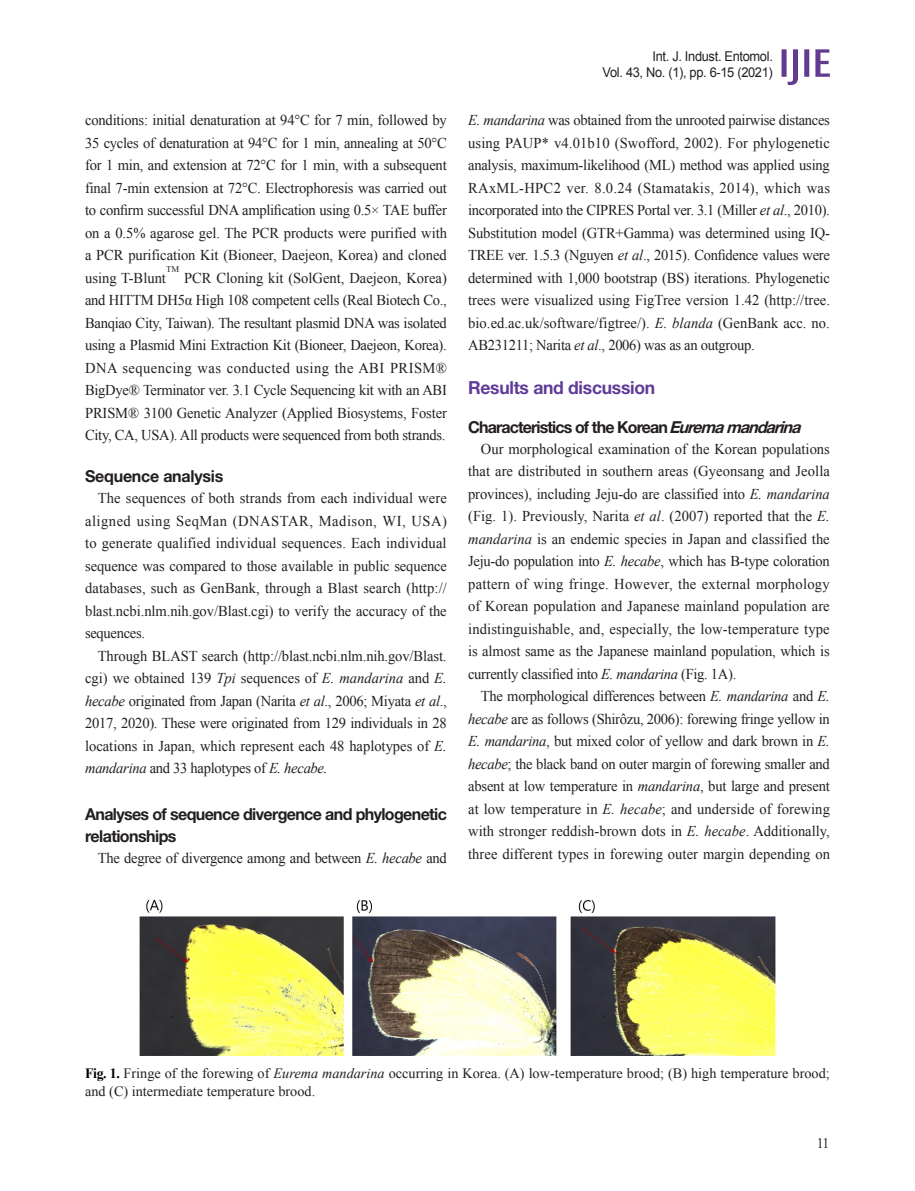
<style>
.page{position:relative;width:915px;height:1191px;background:#fff}
.page>*{position:absolute;margin:0;border:0;box-sizing:border-box;transform-origin:0 0}
._1_1{font:700 18px "Helvetica Neue";letter-spacing:-.015em;color:#603b97}
._1_1_1{font:700 16.5px/22.5px "Helvetica Neue";letter-spacing:-.04em;color:#231f20}
._1_1_1-2{font:700 16.5px "Helvetica Neue";letter-spacing:-.015em;color:#231f20}
.본문{font:15px/22.5px "Times New Roman";letter-spacing:-.005em;color:#231f20;text-align:justify}
.t1{font:15px "Goudy Old Style T";color:#231f20;scale:.95 1}
.Fig{font:14.25px/18px "Times New Roman";color:#231f20}
.t2{font:13.5px/16.2px "Arial";letter-spacing:-.025em;color:#231f20;text-align:right;scale:.95 1}
.본문-2{font:8.7px "Times New Roman";color:#231f20}
.s1{font-style:italic}
.s2{font-weight:700;color:#000}
</style>
<div class="page">
<svg style="left:781px;top:49px;width:48px;height:36px"></svg>
<img style="left:139px;top:899px;width:637px;height:156px">
<p class="본문" style="left:85px;top:108px;width:363px">conditions: initial denaturation at 94°C for 7 min, followed by 35 cycles of denaturation at 94°C for 1 min, annealing at 50°C for 1 min, and extension at 72°C for 1 min, with a subsequent final 7-min extension at 72°C. Electrophoresis was carried out to confirm successful DNA amplification using 0.5× TAE buffer on a 0.5% agarose gel. The PCR products were purified with a PCR purification Kit (Bioneer, Daejeon, Korea) and cloned using T-Blunt</p>
<p class="본문-2" style="left:166px;top:264px;width:15px">TM</p>
<p class="본문" style="left:85px;top:266px;width:363px;text-indent:99px">PCR Cloning kit (SolGent, Daejeon, Korea) and HITTM DH5α High 108 competent cells (Real Biotech Co., Banqiao City, Taiwan). The resultant plasmid DNA was isolated using a Plasmid Mini Extraction Kit (Bioneer, Daejeon, Korea).<br>DNA sequencing was conducted using the ABI PRISM® BigDye® Terminator ver. 3.1 Cycle Sequencing kit with an ABI PRISM® 3100 Genetic Analyzer (Applied Biosystems, Foster City, CA, USA). All products were sequenced from both strands.</p>
<p class="_1_1_1-2" style="left:85px;top:466px;width:140px">Sequence analysis</p>
<p class="본문" style="left:85px;top:486px;width:363px;text-indent:13px">The sequences of both strands from each individual were aligned using SeqMan (DNASTAR, Madison, WI, USA) to generate qualified individual sequences. Each individual sequence was compared to those available in public sequence databases, such as GenBank, through a Blast search (http:// blast.ncbi.nlm.nih.gov/Blast.cgi) to verify the accuracy of the sequences.</p>
<p class="본문" style="left:85px;top:644px;width:363px;text-indent:13px">Through BLAST search (http://blast.ncbi.nlm.nih.gov/Blast. cgi) we obtained 139 <span class="s1">Tpi</span> sequences of <span class="s1">E. mandarina</span> and <span class="s1">E. hecabe</span> originated from Japan (Narita <span class="s1">et al</span>., 2006; Miyata <span class="s1">et al</span>., 2017, 2020). These were originated from 129 individuals in 28 locations in Japan, which represent each 48 haplotypes of <span class="s1">E. mandarina</span> and 33 haplotypes of <span class="s1">E. hecabe.</span></p>
<p class="_1_1_1" style="left:85px;top:802px;width:363px">Analyses of sequence divergence and phylogenetic relationships</p>
<p class="본문" style="left:98px;top:846px;width:350px">The degree of divergence among and between <span class="s1">E. hecabe</span> and</p>
<p class="t2" style="left:602px;top:48px;width:181px">Int. J. Indust. Entomol.<br>Vol. 43, No. (1), pp. 6-15 (2021)</p>
<p class="본문" style="left:468px;top:108px;width:363px"><span class="s1">E. mandarina</span> was obtained from the unrooted pairwise distances using PAUP* v4.01b10 (Swofford, 2002). For phylogenetic analysis, maximum-likelihood (ML) method was applied using RAxML-HPC2 ver. 8.0.24 (Stamatakis, 2014), which was incorporated into the CIPRES Portal ver. 3.1 (Miller <span class="s1">et al</span>., 2010).<br>Substitution model (GTR+Gamma) was determined using IQ-TREE ver. 1.5.3 (Nguyen <span class="s1">et al</span>., 2015). Confidence values were determined with 1,000 bootstrap (BS) iterations. Phylogenetic trees were visualized using FigTree version 1.42 (http://tree. bio.ed.ac.uk/software/figtree/). <span class="s1">E. blanda</span> (GenBank acc. no.<br>AB231211; Narita <span class="s1">et al</span>., 2006) was as an outgroup.</p>
<p class="_1_1" style="left:468px;top:376px;width:188px">Results and discussion</p>
<p class="_1_1_1" style="left:468px;top:415px;width:339px">Characteristics of the Korean <span class="s1">Euremamandarina</span></p>
<p class="본문" style="left:468px;top:437px;width:363px;text-indent:13px">Our morphological examination of the Korean populations that are distributed in southern areas (Gyeonsang and Jeolla provinces), including Jeju-do are classified into <span class="s1">E. mandarina </span>(Fig. 1). Previously, Narita <span class="s1">et al</span>. (2007) reported that the <span class="s1">E. mandarina</span> is an endemic species in Japan and classified the Jeju-do population into <span class="s1">E. hecabe</span>, which has B-type coloration pattern of wing fringe. However, the external morphology of Korean population and Japanese mainland population are indistinguishable, and, especially, the low-temperature type is almost same as the Japanese mainland population, which is currently classified into <span class="s1">E. mandarina</span> (Fig. 1A).</p>
<p class="본문" style="left:468px;top:684px;width:363px;text-indent:13px">The morphological differences between <span class="s1">E. mandarina</span> and <span class="s1">E. hecabe</span> are as follows (Shirôzu, 2006): forewing fringe yellow in <span class="s1">E. mandarina</span>, but mixed color of yellow and dark brown in <span class="s1">E. hecabe</span>; the black band on outer margin of forewing smaller and absent at low temperature in <span class="s1">mandarina</span>, but large and present at low temperature in <span class="s1">E. hecabe</span>; and underside of forewing with stronger reddish-brown dots in <span class="s1">E. hecabe</span>. Additionally, three different types in forewing outer margin depending on</p>
<p class="Fig" style="left:85px;top:1064px;width:746px"><span class="s2">Fig. 1.</span> Fringe of the forewing of <span class="s1">Eurema mandarina</span> occurring in Korea. (A) low-temperature brood; (B) high temperature brood; and (C) intermediate temperature brood.</p>
<p class="t1" style="left:816px;top:1134px;width:15px">11</p>
</div>
